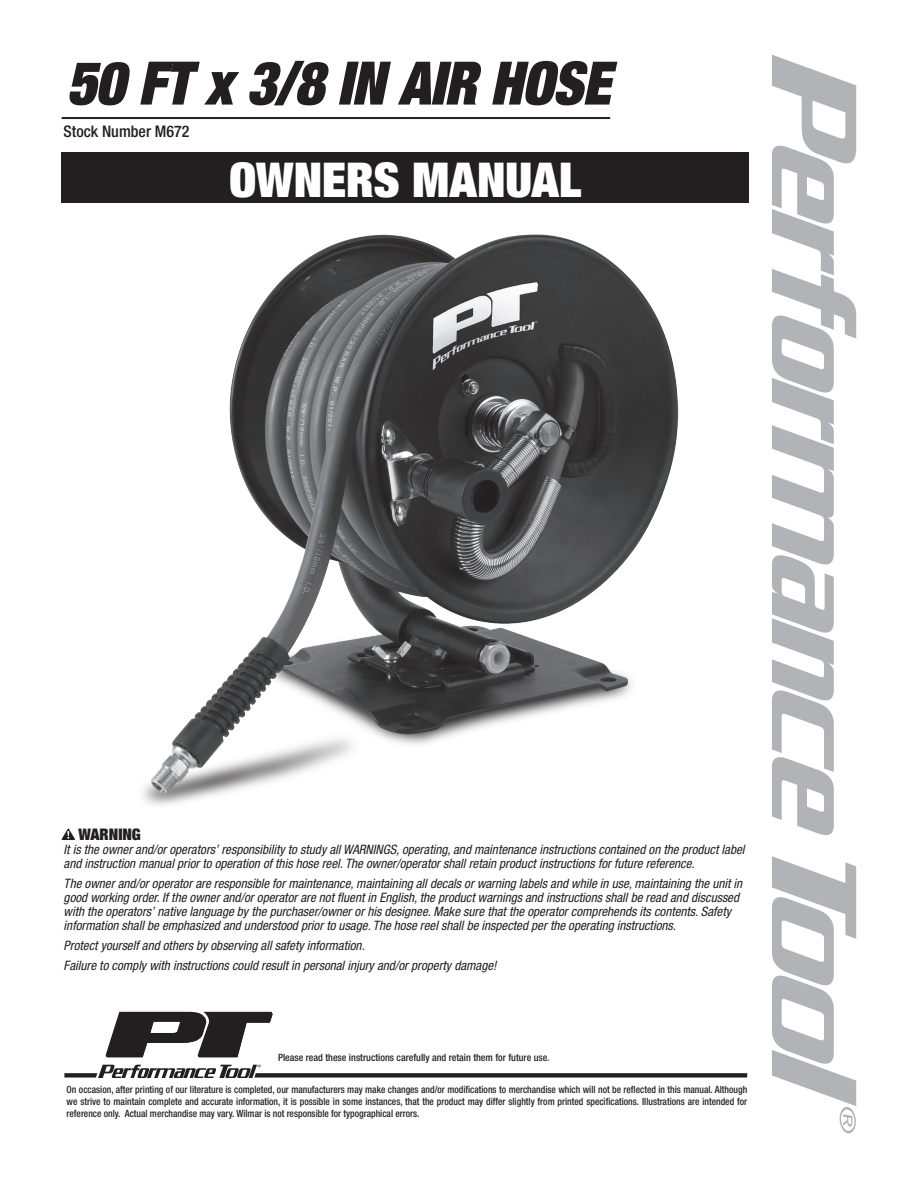
<style>
.page{position:relative;width:918px;height:1188px;background:#fff}
.page>*{position:absolute;margin:0;border:0;box-sizing:border-box;transform-origin:0 0}
.Heading{font:italic 900 expanded 60px "Helvetica Neue";letter-spacing:-.01em;color:#231f20;scale:.94 1}
.t1{font:900 expanded 48px "Helvetica Neue";color:#fff}
.t2{font:500 condensed 16.05px "Helvetica Neue";color:#231f20}
.t3{font:900 expanded 16.05px "Helvetica Neue";color:#231f20}
.t4{font:italic condensed 13.05px/14px "Helvetica Neue";color:#231f20}
.t5{font:500 condensed 10.05px/12px "Helvetica Neue";color:#231f20;text-align:justify;scale:.95 1}
.t6{font:500 condensed 10.05px "Helvetica Neue";color:#231f20}
</style>
<div class="page">
<svg style="left:62px;top:829px;width:13px;height:11px"></svg>
<div style="left:62px;top:153px;width:687px;height:50px;background:#231f20"></div>
<hr style="left:62px;top:117px;width:548px;height:2px;background:#231f20">
<svg style="left:106px;top:1012px;width:167px;height:45px"></svg>
<svg style="left:64px;top:1065px;width:683px;height:13px"></svg>
<svg style="left:772px;top:55px;width:84px;height:780px"></svg>
<svg style="left:772px;top:856px;width:84px;height:277px"></svg>
<img style="left:142px;top:234px;width:537px;height:571px">
<p class="Heading" style="left:66px;top:45px;width:580px">50 FT x 3/8 IN AIR HOSE</p>
<p class="t2" style="left:64px;top:122px;width:127px">Stock Number M672</p>
<p class="t1" style="left:230px;top:149px;width:353px">OWNERS MANUAL</p>
<p class="t3" style="left:79px;top:824px;width:64px">WARNING</p>
<p class="t4" style="left:64px;top:843px;width:682px">It is the owner and/or operators’ responsibility to study all WARNINGS, operating, and maintenance instructions contained on the product label and instruction manual prior to operation of this hose reel. The owner/operator shall retain product instructions for future reference.</p>
<p class="t4" style="left:64px;top:877px;width:680px">The owner and/or operator are responsible for maintenance, maintaining all decals or warning labels and while in use, maintaining the unit in good working order. If the owner and/or operator are not fluent in English, the product warnings and instructions shall be read and discussed with the operators’ native language by the purchaser/owner or his designee. Make sure that the operator comprehends its contents. Safety information shall be emphasized and understood prior to usage. The hose reel shall be inspected per the operating instructions.</p>
<p class="t4" style="left:64px;top:936px;width:434px;line-height:20.1px">Protect yourself and others by observing all safety information.<br>Failure to comply with instructions could result in personal injury and/or property damage!</p>
<p class="t6" style="left:278px;top:1051px;width:273px">Please read these instructions carefully and retain them for future use.</p>
<p class="t5" style="left:67px;top:1084px;width:718px">On occasion, after printing of our literature is completed, our manufacturers may make changes and/or modifications to merchandise which will not be reflected in this manual. Although we strive to maintain complete and accurate information, it is possible in some instances, that the product may differ slightly from printed specifications. Illustrations are intended for reference only. Actual merchandise may vary. Wilmar is not responsible for typographical errors.</p>
</div>
